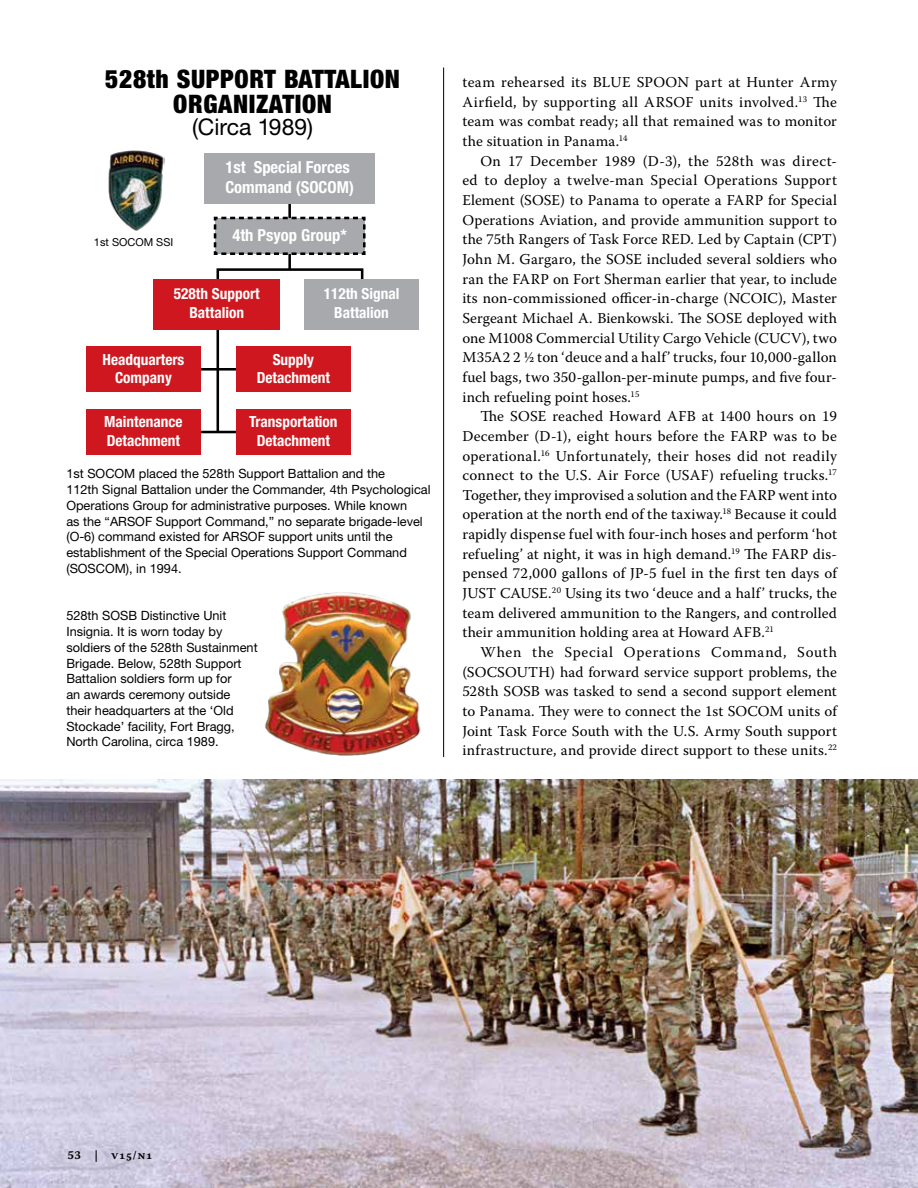
<style>
.page{position:relative;width:918px;height:1188px;background:#fff}
.page>*{position:absolute;margin:0;border:0;box-sizing:border-box;transform-origin:0 0}
.t1{font:900 condensed 25.5px/25.5px "Helvetica Neue LT Std";letter-spacing:.025em;color:#000;text-align:center}
.t2{font:22.95px "Helvetica Neue LT Std";color:#000}
.t3{font:700 condensed 16.65px/20px "Helvetica Neue LT Std";color:#fff}
.t4{font:700 condensed 15.3px/18.3px "Helvetica Neue LT Std";color:#fff;text-align:center}
.t5{font:15px/19.6px "Warnock Pro";letter-spacing:.01em;color:#000;text-align:justify}
.t6{font:14.1px/19.2px "Myriad Pro";letter-spacing:.03em;color:#000}
.t7{font:12.75px/15.8px "Helvetica Neue LT Std";color:#000}
.t8{font:12px "Warnock Pro Semibold Capt";letter-spacing:.035em;color:#000}
.t9{font:10.95px "Helvetica Neue LT Std";color:#000}
</style>
<div class="page">
<img style="left:0;top:780px;width:918px;height:408px">
<img style="left:265px;top:592px;width:156px;height:164px">
<hr style="left:156px;top:431px;width:125px;height:2px;background:#000">
<svg style="left:215px;top:268px;width:150px;height:166px"></svg>
<hr style="left:156px;top:368px;width:125px;height:3px;background:#000">
<hr style="left:288px;top:190px;width:3px;height:80px;background:#000">
<div style="left:204px;top:154px;width:170px;height:50px;background:#a7a9ac"></div>
<svg style="left:213px;top:215px;width:153px;height:41px;background:#a0a2a5"></svg>
<div style="left:154px;top:279px;width:126px;height:50px;background:#ce171e"></div>
<div style="left:86px;top:346px;width:115px;height:46px;background:#ce171e"></div>
<div style="left:236px;top:346px;width:115px;height:46px;background:#ce171e"></div>
<div style="left:86px;top:409px;width:115px;height:46px;background:#ce171e"></div>
<div style="left:236px;top:409px;width:115px;height:46px;background:#ce171e"></div>
<div style="left:304px;top:279px;width:115px;height:50px;background:#a7a9ac"></div>
<img style="left:108px;top:150px;width:57px;height:81px">
<hr style="left:443px;top:68px;width:1px;height:689px;background:#000">
<h1 class="t1" style="left:105px;top:65px;width:296px">528th SUPPORT BATTALION<br>ORGANIZATION</h1>
<h2 class="t2" style="left:192px;top:113px;width:123px">(Circa 1989)</h2>
<p class="t9" style="left:94px;top:235px;width:81px">1st SOCOM SSI</p>
<p class="t3" style="left:225px;top:157px;width:130px">1st Special Forces<br>Command (SOCOM)</p>
<p class="t3" style="left:232px;top:225px;width:116px">4th Psyop Group*</p>
<p class="t4" style="left:174px;top:285px;width:87px">528th Support<br>Battalion</p>
<p class="t4" style="left:324px;top:285px;width:77px">112th Signal<br>Battalion</p>
<p class="t4" style="left:103px;top:350px;width:83px">Headquarters<br>Company</p>
<p class="t4" style="left:257px;top:350px;width:75px">Supply<br>Detachment</p>
<p class="t4" style="left:104px;top:413px;width:80px;text-align:left">Maintenance<br>Detachment</p>
<p class="t4" style="left:249px;top:413px;width:90px">Transportation<br>Detachment</p>
<p class="t7" style="left:66px;top:466px;width:366px">1st SOCOM placed the 528th Support Battalion and the<br>112th Signal Battalion under the Commander, 4th Psychological Operations Group for administrative purposes. While known<br>as the “ARSOF Support Command,” no separate brigade-level (O-6) command existed for ARSOF support units until the establishment of the Special Operations Support Command (SOSCOM), in 1994.</p>
<p class="t6" style="left:86px;top:509px;width:339px">* 1st SOCOM placed the 528th Support Battalion and the 112th Signal Battalion under the Commander,<br>4th Psychological Operations Group for administrative</p>
<p class="t7" style="left:66px;top:608px;width:193px">528th SOSB Distinctive Unit<br>Insignia. It is worn today by soldiers of the 528th Sustainment<br>Brigade. Below, 528th Support<br>Battalion soldiers form up for<br>an awards ceremony outside their headquarters at the ‘Old<br>Stockade’ facility, Fort Bragg,<br>North Carolina, circa 1989.</p>
<p class="t6" style="left:86px;top:643px;width:50px">in 1994.</p>
<p class="t5" style="left:462px;top:72px;width:376px">team rehearsed its BLUE SPOON part at Hunter Army Airfield, by supporting all ARSOF units involved.<sup>13</sup> The team was combat ready; all that remained was to monitor the situation in Panama.<sup>14</sup></p>
<p class="t5" style="left:462px;top:151px;width:376px;text-indent:18px">On 17 December 1989 (D-3), the 528th was direct&shy;ed to deploy a twelve-man Special Operations Support Element (SOSE) to Panama to operate a FARP for Special Operations Aviation, and provide ammunition support to the 75th Rangers of Task Force RED. Led by Captain (CPT)<br>John M. Gargaro, the SOSE included several soldiers who ran the FARP on Fort Sherman earlier that year, to include its non-commissioned officer-in-charge (NCOIC), Master Sergeant Michael A. Bienkowski. The SOSE deployed with one M1008 Commercial Utility Cargo Vehicle (CUCV), two M35A2 2 ½ ton ‘deuce and a half’ trucks, four 10,000-gallon fuel bags, two 350-gallon-per-minute pumps, and five four&shy;inch refueling point hoses.<sup>15</sup></p>
<p class="t5" style="left:462px;top:406px;width:376px;text-indent:18px">The SOSE reached Howard AFB at 1400 hours on 19<br>December (D-1), eight hours before the FARP was to be operational.<sup>16</sup> Unfortunately, their hoses did not readily connect to the U.S. Air Force (USAF) refueling trucks.<sup>17<br></sup>Together, they improvised a solution and the FARP went into operation at the north end of the taxiway.<sup>18</sup> Because it could rapidly dispense fuel with four-inch hoses and perform ‘hot refueling’ at night, it was in high demand.<sup>19</sup> The FARP dis&shy;pensed 72,000 gallons of JP-5 fuel in the first ten days of JUST CAUSE.<sup>20</sup> Using its two ‘deuce and a half’ trucks, the team delivered ammunition to the Rangers, and controlled their ammunition holding area at Howard AFB.<sup>21</sup></p>
<p class="t5" style="left:462px;top:642px;width:376px;text-indent:18px">When the Special Operations Command, South (SOCSOUTH) had forward service support problems, the 528th SOSB was tasked to send a second support element to Panama. They were to connect the 1st SOCOM units of Joint Task Force South with the U.S. Army South support infrastructure, and provide direct support to these units.<sup>22</sup></p>
<p class="t8" style="left:68px;top:1148px;width:87px">53 | v15/n1</p>
</div>
